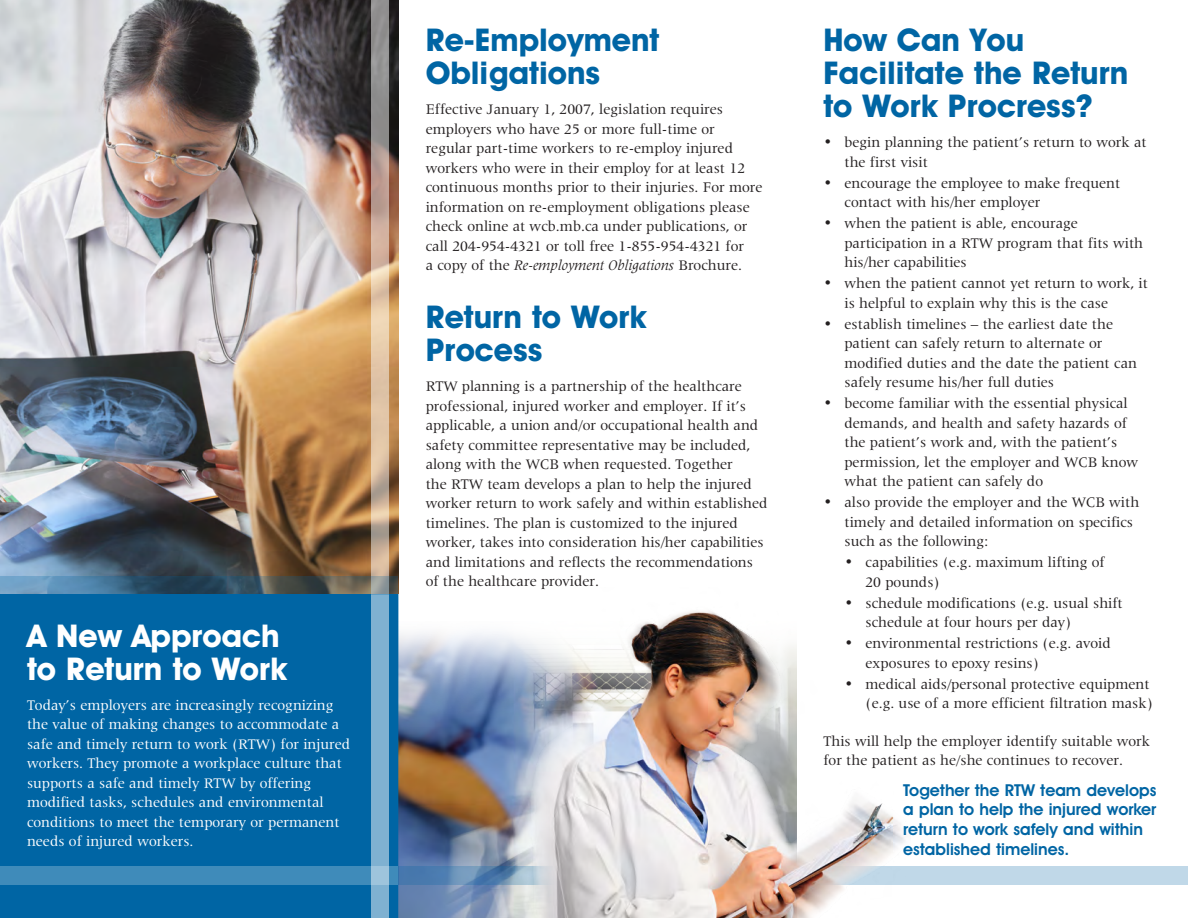
<style>
.page{position:relative;width:1188px;height:918px;background:#fff}
.page>*{position:absolute;margin:0;border:0;box-sizing:border-box;transform-origin:0 0}
.t1{font:700 31.5px/33px "Avant Garde IT Cby BT";color:#0065a4}
.t2{font:700 31.5px/33px "Avant Garde IT Cby BT";color:#fff}
.t3{font:600 16.5px/19.8px "Avant Garde IT Cby BT";color:#0065a4}
.t4{font:15px/19.5px "Latin 725 BT";color:#231f20}
.t5{font:15px/19.5px "Latin 725 BT";color:#fff}
.s1{font-style:italic}
</style>
<div class="page">
<img style="left:399px;top:633px;width:125px;height:285px">
<div style="left:0;top:0;width:399px;height:918px;background:#0065a4"></div>
<svg style="left:398px;top:866px;width:790px;height:18px;background:#a0bed6"></svg>
<div style="left:0;top:866px;width:398px;height:18px;background:#3f8bba"></div>
<img style="left:0;top:0;width:399px;height:594px">
<svg style="left:371px;top:0;width:17px;height:918px;background:#aaafaf"></svg>
<svg style="left:0;top:577px;width:398px;height:18px;background:#496779"></svg>
<img style="left:524px;top:611px;width:386px;height:307px">
<h1 class="t2" style="left:27px;top:619px;width:261px">A New Approach to Return to Work</h1>
<p class="t5" style="left:27px;top:695px;width:325px">Today’s employers are increasingly recognizing the value of making changes to accommodate a safe and timely return to work (RTW) for injured workers. They promote a workplace culture that supports a safe and timely RTW by offering modified tasks, schedules and environmental conditions to meet the temporary or permanent needs of injured workers.</p>
<h1 class="t1" style="left:426px;top:23px;width:235px">Re-Employment<br>Obligations</h1>
<p class="t4" style="left:426px;top:100px;width:338px">Effective January 1, 2007, legislation requires employers who have 25 or more full-time or regular part-time workers to re-employ injured workers who were in their employ for at least 12 continuous months prior to their injuries. For more information on re-employment obligations please check online at wcb.mb.ca under publications, or call 204-954-4321 or toll free 1-855-954-4321 for<br>a copy of the <span class="s1">Re-employment Obligations</span> Brochure.</p>
<h1 class="t1" style="left:426px;top:300px;width:222px">Return to Work<br>Process</h1>
<p class="t4" style="left:426px;top:377px;width:343px">RTW planning is a partnership of the healthcare professional, injured worker and employer. If it’s applicable, a union and/or occupational health and safety committee representative may be included, along with the WCB when requested. Together<br>the RTW team develops a plan to help the injured worker return to work safely and within established timelines. The plan is customized to the injured worker, takes into consideration his/her capabilities and limitations and reflects the recommendations of the healthcare provider.</p>
<h1 class="t1" style="left:824px;top:23px;width:306px">How Can You<br>Facilitate the Return to Work Procress?</h1>
<p class="t4" style="left:844px;top:133px;width:304px;text-indent:-21px">• begin planning the patient’s return to work at the first visit</p>
<p class="t4" style="left:844px;top:173px;width:277px;text-indent:-21px">• encourage the employee to make frequent contact with his/her employer</p>
<p class="t4" style="left:844px;top:214px;width:300px;text-indent:-21px">• when the patient is able, encourage participation in a RTW program that fits with his/her capabilities</p>
<p class="t4" style="left:844px;top:274px;width:305px;text-indent:-21px">• when the patient cannot yet return to work, it is helpful to explain why this is the case</p>
<p class="t4" style="left:844px;top:314px;width:294px;text-indent:-21px">• establish timelines – the earliest date the patient can safely return to alternate or modified duties and the date the patient can safely resume his/her full duties</p>
<p class="t4" style="left:844px;top:394px;width:295px;text-indent:-21px">• become familiar with the essential physical demands, and health and safety hazards of the patient’s work and, with the patient’s permission, let the employer and WCB know what the patient can safely do</p>
<p class="t4" style="left:844px;top:493px;width:296px;text-indent:-21px">• also provide the employer and the WCB with timely and detailed information on specifics such as the following:</p>
<p class="t4" style="left:866px;top:553px;width:241px;text-indent:-21px">• capabilities (e.g. maximum lifting of<br>20 pounds)</p>
<p class="t4" style="left:866px;top:593px;width:259px;text-indent:-21px">• schedule modifications (e.g. usual shift schedule at four hours per day)</p>
<p class="t4" style="left:866px;top:634px;width:247px;text-indent:-21px">• environmental restrictions (e.g. avoid exposures to epoxy resins)</p>
<p class="t4" style="left:844px;top:674px;width:310px;text-align:right">• medical aids/personal protective equipment (e.g. use of a more efficient filtration mask)</p>
<p class="t4" style="left:824px;top:731px;width:328px">This will help the employer identify suitable work for the patient as he/she continues to recover.</p>
<p class="t3" style="left:903px;top:780px;width:255px">Together the RTW team develops a plan to help the injured worker return to work safely and within established timelines.</p>
</div>
